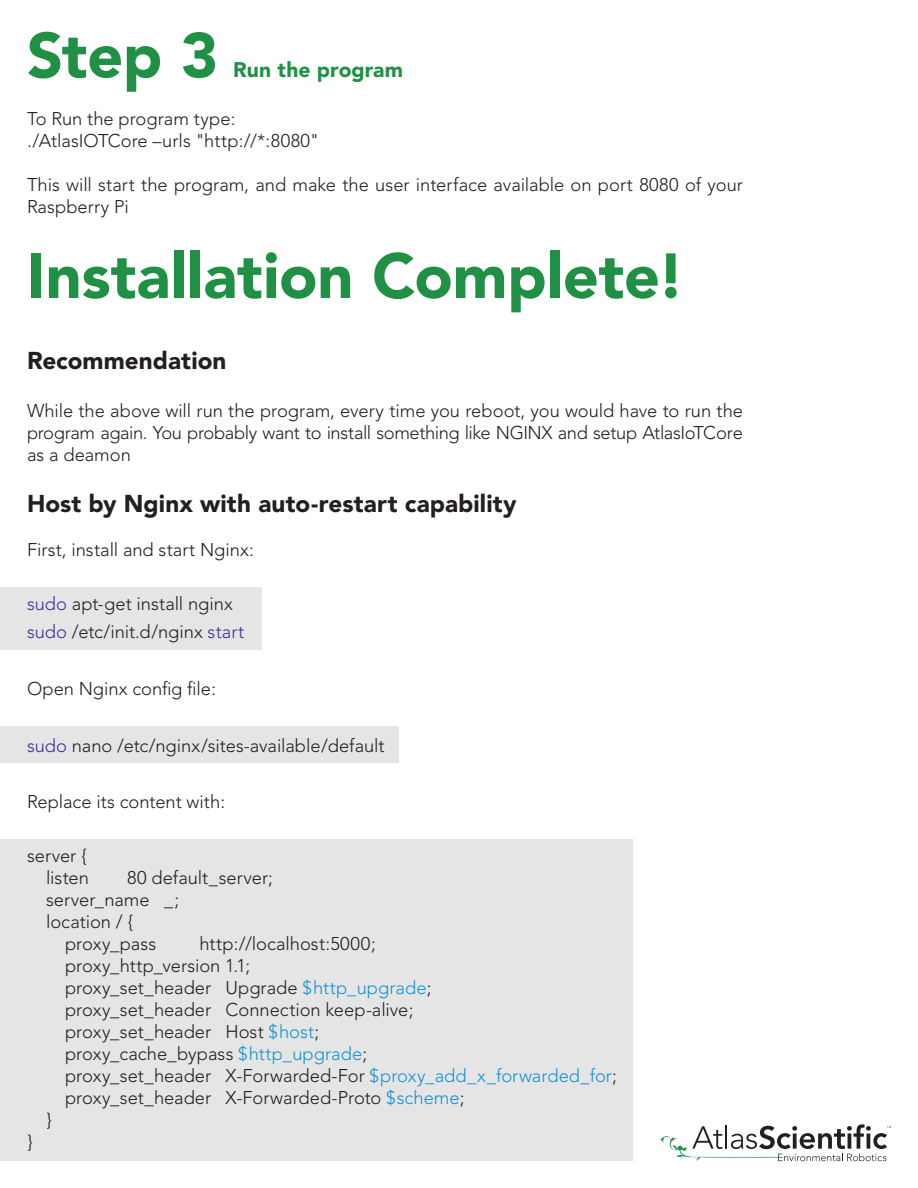
<style>
.page{position:relative;width:918px;height:1188px;background:#fff}
.page>*{position:absolute;margin:0;border:0;box-sizing:border-box;transform-origin:0 0}
.t1{font:900 63px "Avenir";letter-spacing:-.005em;color:#1f9044}
.t2{font:900 24.15px "Avenir";letter-spacing:.005em;color:#231f20}
.t3{font:900 21px "Avenir";color:#1f9044}
.t4{font:300 18.3px/22px "Avenir";letter-spacing:-.005em;color:#231f20}
.s1{color:#432f91}
.s2{color:#1793cf}
</style>
<div class="page">
<div style="left:0;top:588px;width:262px;height:62px;background:#e5e5e5"></div>
<div style="left:0;top:726px;width:398px;height:37px;background:#e5e5e5"></div>
<div style="left:0;top:839px;width:633px;height:322px;background:#e5e5e5"></div>
<svg style="left:660px;top:1124px;width:231px;height:37px"></svg>
<p class="t1" style="left:27px;top:17px;width:193px">Step 3</p>
<p class="t3" style="left:233px;top:57px;width:171px">Run the program</p>
<p class="t4" style="left:27px;top:108px;width:210px">To Run the program type:</p>
<p class="t4" style="left:27px;top:130px;width:294px">./AtlasIOTCore –urls "http://*:8080"</p>
<p class="t4" style="left:27px;top:174px;width:717px">This will start the program, and make the user interface available on port 8080 of your<br>Raspberry Pi</p>
<p class="t1" style="left:27px;top:238px;width:659px">Installation Complete!</p>
<p class="t2" style="left:27px;top:346px;width:201px">Recommendation</p>
<p class="t4" style="left:27px;top:400px;width:718px;text-align:justify">While the above will run the program, every time you reboot, you would have to run the program again. You probably want to install something like NGINX and setup AtlasIoTCore as a deamon</p>
<p class="t2" style="left:27px;top:489px;width:491px">Host by Nginx with auto-restart capability</p>
<p class="t4" style="left:27px;top:539px;width:228px">First, install and start Nginx:</p>
<p class="t4" style="left:27px;top:593px;width:207px"><span class="s1">sudo</span> apt-get install nginx</p>
<p class="t4" style="left:27px;top:621px;width:219px"><span class="s1">sudo</span> /etc/init.d/nginx <span class="s1">start</span></p>
<p class="t4" style="left:27px;top:678px;width:191px">Open Nginx config file:</p>
<p class="t4" style="left:27px;top:734px;width:359px"><span class="s1">sudo</span> nano /etc/nginx/sites-available/default</p>
<p class="t4" style="left:27px;top:791px;width:200px">Replace its content with:</p>
<p class="t4" style="left:27px;top:845px;width:62px">server {</p>
<p class="t4" style="left:46px;top:867px;width:44px">listen</p>
<p class="t4" style="left:127px;top:867px;width:147px">80 default_server;</p>
<p class="t4" style="left:46px;top:889px;width:135px">server_name _;</p>
<p class="t4" style="left:46px;top:911px;width:89px">location / {</p>
<p class="t4" style="left:65px;top:933px;width:93px">proxy_pass</p>
<p class="t4" style="left:199px;top:933px;width:178px">http://localhost:5000;</p>
<p class="t4" style="left:65px;top:955px;width:187px">proxy_http_version 1.1;</p>
<p class="t4" style="left:65px;top:977px;width:368px">proxy_set_header Upgrade <span class="s2">$http_upgrade</span>;</p>
<p class="t4" style="left:65px;top:999px;width:350px">proxy_set_header Connection keep-alive;</p>
<p class="t4" style="left:65px;top:1021px;width:256px">proxy_set_header Host <span class="s2">$host</span>;</p>
<p class="t4" style="left:65px;top:1043px;width:304px">proxy_cache_bypass <span class="s2">$http_upgrade</span>;</p>
<p class="t4" style="left:65px;top:1065px;width:553px">proxy_set_header X-Forwarded-For <span class="s2">$proxy_add_x_forwarded_for</span>;</p>
<p class="t4" style="left:65px;top:1087px;width:401px">proxy_set_header X-Forwarded-Proto <span class="s2">$scheme</span>;</p>
<p class="t4" style="left:46px;top:1109px;width:8px">}</p>
<p class="t4" style="left:27px;top:1131px;width:8px">}</p>
</div>
